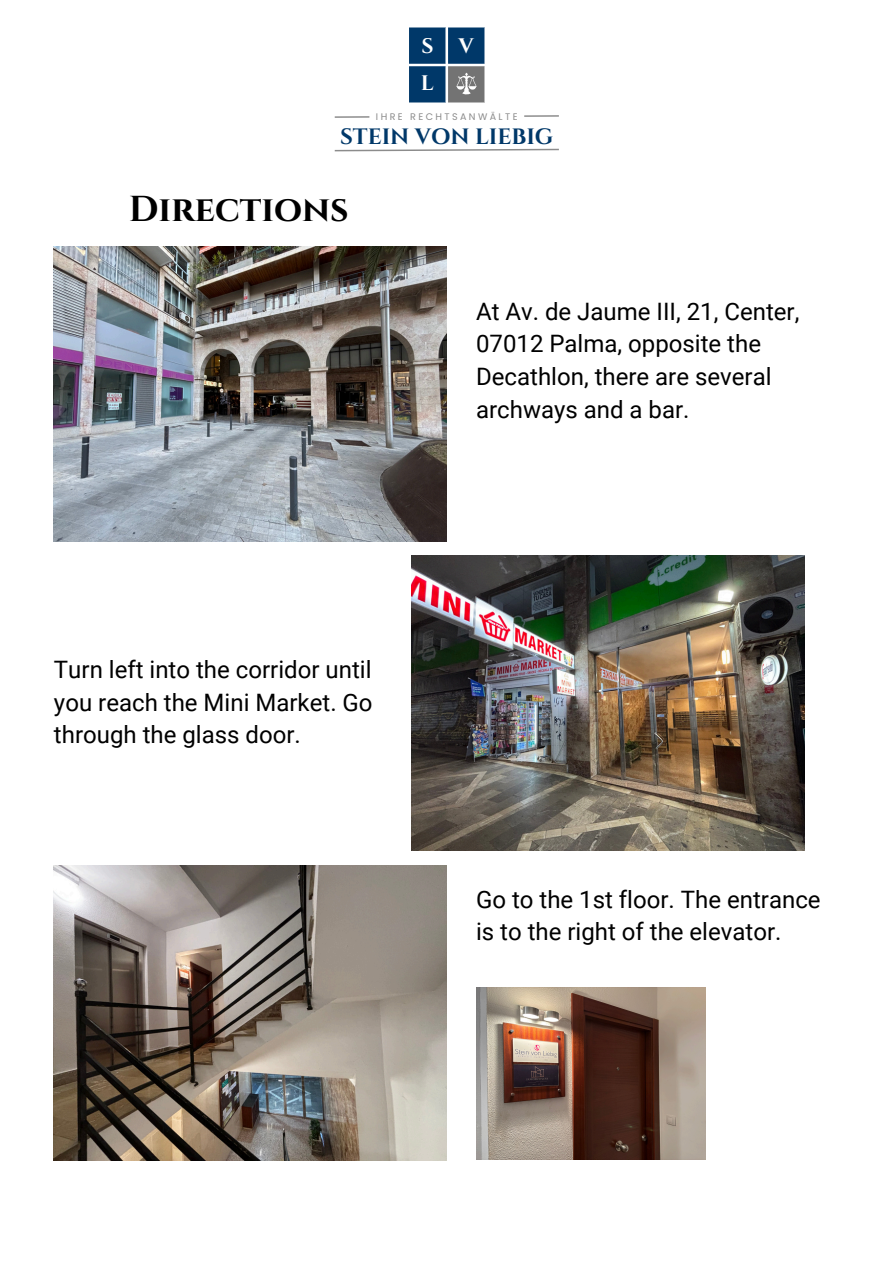
<style>
.page{position:relative;width:894px;height:1264px;background:#fff}
.page>*{position:absolute;margin:0;border:0;box-sizing:border-box;transform-origin:0 0}
.t1{font:700 36px "Cinzel";color:#000}
.t2{font:24px/32.7px "Roboto";color:#000}
.t3{font:700 22.2px "Cinzel";color:#003869}
.t4{font:700 21px "Cinzel";color:#fff}
.t5{font:9.6px "Poppins";letter-spacing:.25em;color:#8c8c8c}
</style>
<div class="page">
<svg style="left:334px;top:148px;width:225px;height:4px"></svg>
<svg style="left:334px;top:27px;width:225px;height:91px"></svg>
<img style="left:54px;top:247px;width:393px;height:294px">
<img style="left:411px;top:556px;width:393px;height:294px">
<img style="left:54px;top:865px;width:393px;height:294px">
<img style="left:476px;top:987px;width:229px;height:172px">
<p class="t4" style="left:421px;top:33px;width:14px">S</p>
<p class="t4" style="left:458px;top:33px;width:17px">V</p>
<p class="t4" style="left:421px;top:70px;width:14px">L</p>
<p class="t3" style="left:340px;top:123px;width:215px">STEIN VON LIEBIG</p>
<p class="t5" style="left:376px;top:110px;width:143px">IHRE RECHTSANWÄLTE</p>
<p class="t1" style="left:129px;top:186px;width:221px">Directions</p>
<p class="t2" style="left:54px;top:653px;width:320px;text-align:justify">Turn left into the corridor until you reach the Mini Market. Go through the glass door.</p>
<p class="t2" style="left:476px;top:295px;width:325px">At Av. de Jaume III, 21, Center,<br>07012 Palma, opposite the<br>Decathlon, there are several archways and a bar.</p>
<p class="t2" style="left:476px;top:883px;width:346px">Go to the 1st floor. The entrance is to the right of the elevator.</p>
</div>
